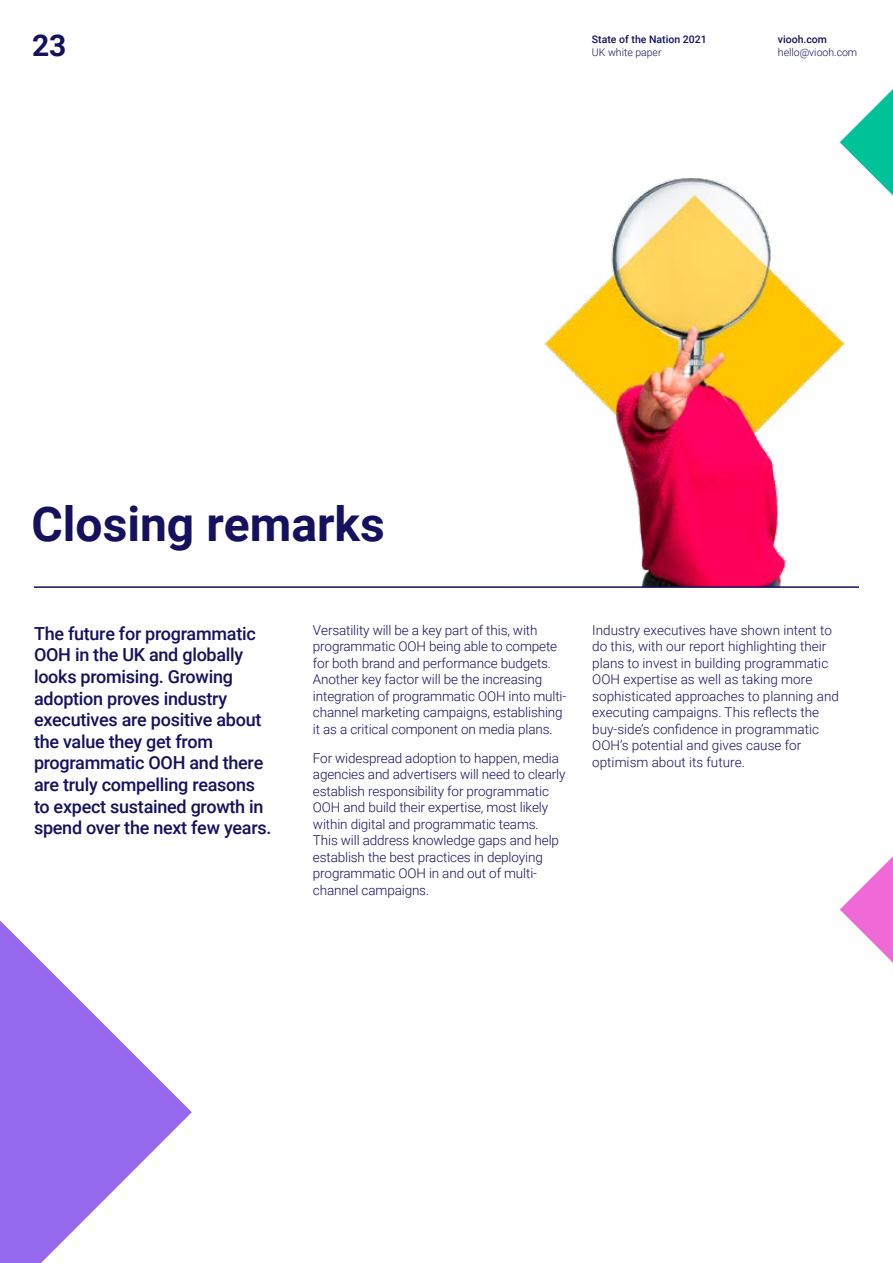
<style>
.page{position:relative;width:893px;height:1263px;background:#fff}
.page>*{position:absolute;margin:0;border:0;box-sizing:border-box;transform-origin:0 0}
.t1{font:700 48px "Roboto";color:#15115e}
.t2{font:700 30px "Roboto";color:#15115e}
.t3{font:500 18px/21.6px "Roboto";letter-spacing:-.015em;color:#15115e}
.t4{font:300 13.5px/16.5px "Roboto";letter-spacing:-.01em;color:#15115e}
.t5{font:500 10.5px "Roboto";color:#15115e}
.t6{font:300 10.5px "Roboto";color:#15115e}
</style>
<div class="page">
<img style="left:544px;top:178px;width:301px;height:408px">
<svg style="left:840px;top:89px;width:53px;height:106px"></svg>
<svg style="left:0;top:920px;width:192px;height:343px;fill:#9469ee"></svg>
<svg style="left:840px;top:856px;width:53px;height:107px"></svg>
<hr style="left:34px;top:586px;width:825px;height:2px;background:#15115e">
<h2 class="t2" style="left:32px;top:24px;width:36px">23</h2>
<p class="t5" style="left:592px;top:32px;width:116px">State of the Nation 2021</p>
<p class="t6" style="left:592px;top:45px;width:71px">UK white paper</p>
<p class="t5" style="left:778px;top:32px;width:51px">viooh.com</p>
<p class="t6" style="left:778px;top:45px;width:81px">hello@viooh.com</p>
<h1 class="t1" style="left:31px;top:490px;width:355px">Closing remarks</h1>
<p class="t3" style="left:34px;top:622px;width:239px">The future for programmatic<br>OOH in the UK and globally looks promising. Growing adoption proves industry executives are positive about the value they get from programmatic OOH and there are truly compelling reasons to expect sustained growth in spend over the next few years.</p>
<p class="t4" style="left:313px;top:621px;width:255px">Versatility will be a key part of this, with programmatic OOH being able to compete for both brand and performance budgets.<br>Another key factor will be the increasing integration of programmatic OOH into multi&shy;channel marketing campaigns, establishing it as a critical component on media plans.</p>
<p class="t4" style="left:313px;top:749px;width:254px">For widespread adoption to happen, media agencies and advertisers will need to clearly establish responsibility for programmatic OOH and build their expertise, most likely within digital and programmatic teams.<br>This will address knowledge gaps and help establish the best practices in deploying programmatic OOH in and out of multi&shy;channel campaigns.</p>
<p class="t4" style="left:592px;top:621px;width:248px">Industry executives have shown intent to do this, with our report highlighting their plans to invest in building programmatic OOH expertise as well as taking more sophisticated approaches to planning and executing campaigns. This reflects the buy-side’s confidence in programmatic OOH’s potential and gives cause for optimism about its future.</p>
</div>
